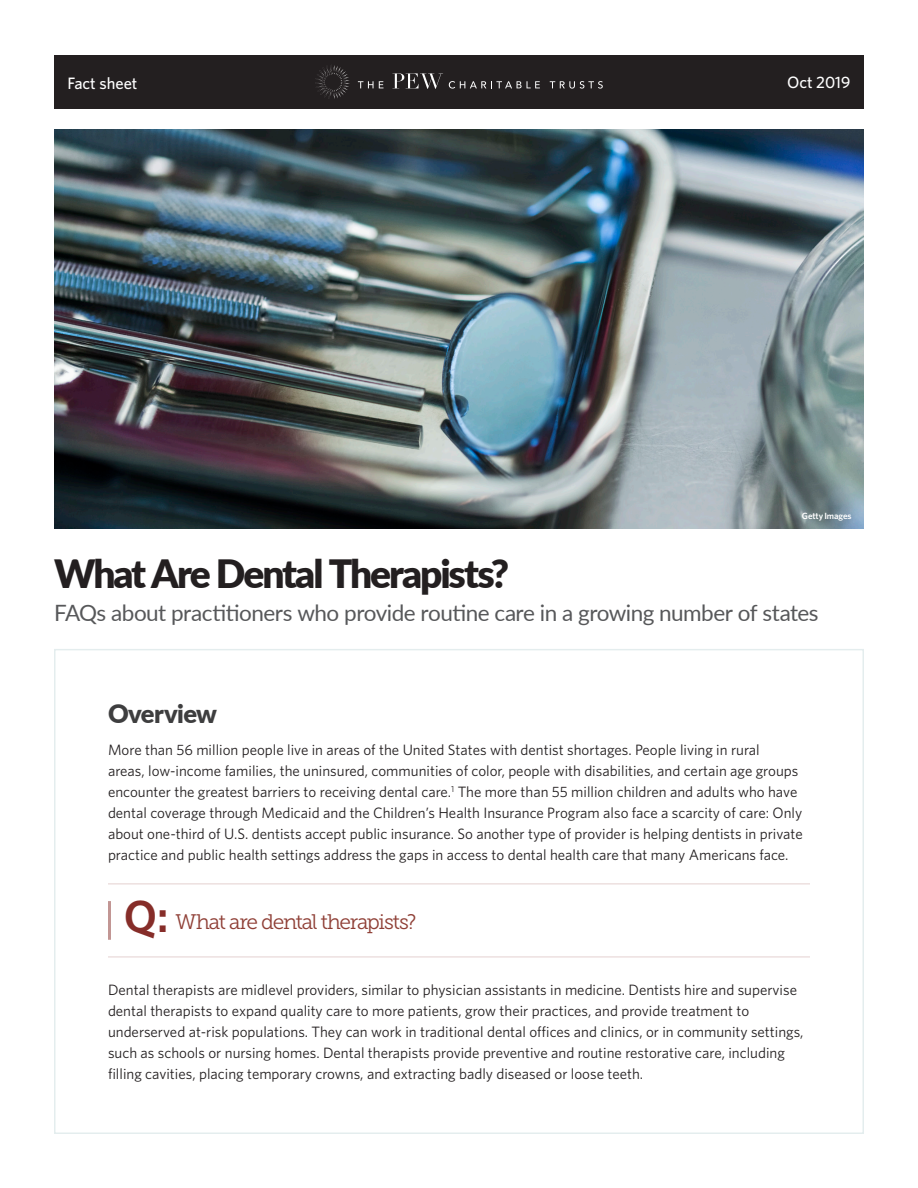
<style>
.page{position:relative;width:918px;height:1188px;background:#fff}
.page>*{position:absolute;margin:0;border:0;box-sizing:border-box;transform-origin:0 0}
.Main_Title{font:900 39px "Lato";letter-spacing:-.055em;color:#231f20}
.t1{font:900 25.5px "Lato";letter-spacing:-.025em;color:#3e3e3f}
.Main_Title_Subhead{font:22.5px "Lato";letter-spacing:-.025em;color:#57585a}
.Pull_quote{font:21px "Museo Slab 300";letter-spacing:-.055em;color:#8f3f36}
.t2{font:500 16.5px "Whitney";color:#fff}
.Body{font:15px/21px "Whitney";color:#231f20}
.Photo_credit{font:600 9px "Whitney";letter-spacing:-.01em;color:#fff}
.s1{font-family:"Whitney";font-weight:600;font-size:45px;color:#862d29}
</style>
<div class="page">
<img style="left:54px;top:130px;width:810px;height:399px">
<hr style="left:108px;top:901px;width:3px;height:39px;background:#862d29">
<hr style="left:108px;top:883px;width:702px;height:2px;background:#862d29">
<hr style="left:108px;top:956px;width:702px;height:2px;background:#862d29">
<div style="left:54px;top:55px;width:810px;height:54px;background:#231f20"></div>
<svg style="left:315px;top:65px;width:35px;height:34px"></svg>
<svg style="left:358px;top:81px;width:25px;height:7px"></svg>
<svg style="left:449px;top:81px;width:91px;height:8px"></svg>
<svg style="left:550px;top:81px;width:53px;height:8px"></svg>
<svg style="left:392px;top:73px;width:51px;height:16px"></svg>
<p class="t2" style="left:67px;top:72px;width:72px">Fact sheet</p>
<p class="t2" style="left:787px;top:72px;width:65px">Oct 2019</p>
<p class="Photo_credit" style="left:802px;top:510px;width:51px">Getty Images</p>
<p class="Main_Title" style="left:54px;top:544px;width:457px">What Are Dental Therapists?</p>
<p class="Main_Title_Subhead" style="left:54px;top:597px;width:766px">FAQs about practitioners who provide routine care in a growing number of states</p>
<h1 class="t1" style="left:108px;top:695px;width:111px">Overview</h1>
<p class="Body" style="left:108px;top:739px;width:696px">More than 56 million people live in areas of the United States with dentist shortages. People living in rural<br>areas, low-income families, the uninsured, communities of color, people with disabilities, and certain age groups encounter the greatest barriers to receiving dental care.<sup>1</sup> The more than 55 million children and adults who have dental coverage through Medicaid and the Children’s Health Insurance Program also face a scarcity of care: Only about one-third of U.S. dentists accept public insurance. So another type of provider is helping dentists in private practice and public health settings address the gaps in access to dental health care that many Americans face.</p>
<p class="Pull_quote" style="left:124px;top:910px;width:294px"><span class="s1">Q:</span> What are dental therapists?</p>
<p class="Body" style="left:108px;top:979px;width:697px">Dental therapists are midlevel providers, similar to physician assistants in medicine. Dentists hire and supervise dental therapists to expand quality care to more patients, grow their practices, and provide treatment to underserved at-risk populations. They can work in traditional dental offices and clinics, or in community settings, such as schools or nursing homes. Dental therapists provide preventive and routine restorative care, including filling cavities, placing temporary crowns, and extracting badly diseased or loose teeth.</p>
</div>
